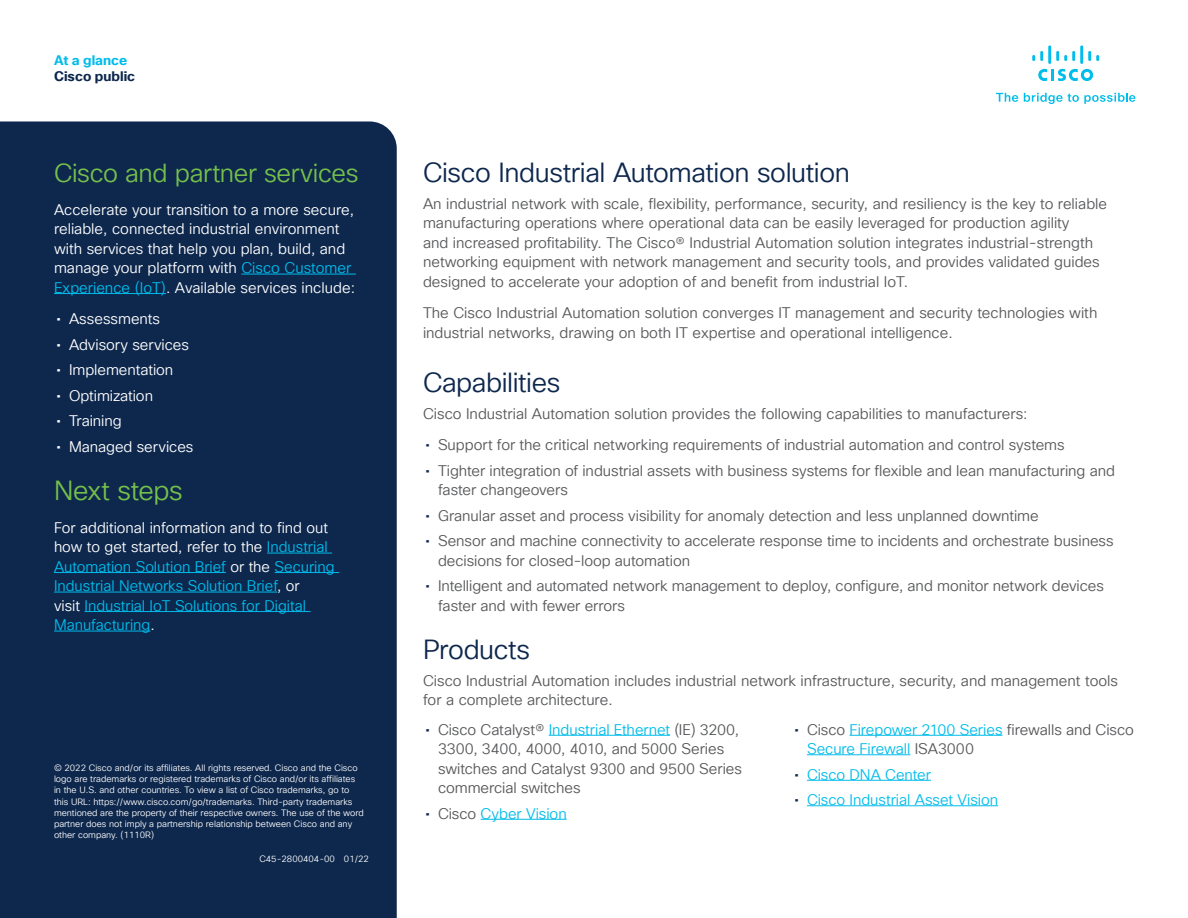
<style>
.page{position:relative;width:1188px;height:918px;background:#fff}
.page>*{position:absolute;margin:0;border:0;box-sizing:border-box;transform-origin:0 0}
.Subhead2_midnight_bl{font:27px "Cisco Sans TT Light";letter-spacing:-.015em;color:#0d274d}
.Subhead2_Green{font:27px "Cisco Sans TT Light";letter-spacing:-.015em;color:#74bf4b}
.Subhead2_Green-2{font:25.5px "Cisco Sans TT Light";letter-spacing:-.015em;color:#74bf4b}
.Body{font:15px/19.5px "Cisco Sans TT Light";color:#57585a}
.Body_White{font:15px/19.5px "Cisco Sans TT Light";color:#00bceb}
.Body_White-2{font:15px/19.5px "Cisco Sans TT Light";color:#fff}
.t1{font:700 13.5px "Cisco Sans TT";color:#0d274d}
.t2{font:700 13.5px "Cisco Sans TT";color:#00bceb}
.t3{font:9px/11.2px "Cisco Sans TT Light";color:#fff}
.s1{color:#00bceb}
.s2{font-family:"Cisco Sans TT"}
.s3{color:#fff}
.s4{font-family:"Cisco Sans TT";color:#0d274d}
.s5{color:#57585a}
</style>
<div class="page">
<svg style="left:996px;top:93px;width:22px;height:9px"></svg>
<svg style="left:1024px;top:93px;width:111px;height:11px"></svg>
<svg style="left:1038px;top:69px;width:55px;height:12px"></svg>
<svg style="left:1032px;top:51px;width:11px;height:10px"></svg>
<hr style="left:1048px;top:45px;width:3px;height:19px;background:#00bdeb">
<svg style="left:1056px;top:51px;width:19px;height:10px"></svg>
<hr style="left:1080px;top:45px;width:3px;height:19px;background:#00bdeb">
<svg style="left:1088px;top:51px;width:11px;height:10px"></svg>
<div style="left:0;top:122px;width:397px;height:796px;background:#0d274d"></div>
<hr style="left:241px;top:274px;width:115px;height:1px;background:#00bceb">
<hr style="left:54px;top:293px;width:112px;height:1px;background:#00bceb">
<hr style="left:267px;top:553px;width:65px;height:1px;background:#00bceb">
<hr style="left:54px;top:572px;width:172px;height:1px;background:#00bceb">
<hr style="left:275px;top:572px;width:64px;height:1px;background:#00bceb">
<hr style="left:54px;top:592px;width:223px;height:1px;background:#00bceb">
<hr style="left:85px;top:611px;width:226px;height:1px;background:#00bceb">
<hr style="left:54px;top:631px;width:96px;height:1px;background:#00bceb">
<hr style="left:549px;top:735px;width:121px;height:1px;background:#00bceb">
<hr style="left:481px;top:819px;width:86px;height:1px;background:#00bceb">
<hr style="left:850px;top:735px;width:152px;height:1px;background:#00bceb">
<hr style="left:807px;top:755px;width:103px;height:1px;background:#00bceb">
<hr style="left:807px;top:780px;width:124px;height:1px;background:#00bceb">
<hr style="left:807px;top:806px;width:191px;height:1px;background:#00bceb">
<p class="t2" style="left:54px;top:51px;width:75px">At a glance</p>
<p class="t1" style="left:54px;top:67px;width:83px">Cisco public</p>
<p class="Subhead2_Green-2" style="left:54px;top:156px;width:306px">Cisco and partner services</p>
<p class="Body_White-2" style="left:54px;top:200px;width:303px">Accelerate your transition to a more secure, reliable, connected industrial environment with services that help you plan, build, and manage your platform with <span class="s1">Cisco Customer Experience (IoT)</span>. Available services include:</p>
<p class="Body_White-2" style="left:56px;top:310px;width:105px"><span class="s2">•</span> Assessments</p>
<p class="Body_White-2" style="left:56px;top:335px;width:134px"><span class="s2">•</span> Advisory services</p>
<p class="Body_White-2" style="left:56px;top:361px;width:118px"><span class="s2">•</span> Implementation</p>
<p class="Body_White-2" style="left:56px;top:386px;width:98px"><span class="s2">•</span> Optimization</p>
<p class="Body_White-2" style="left:56px;top:412px;width:67px"><span class="s2">•</span> Training</p>
<p class="Body_White-2" style="left:56px;top:437px;width:139px"><span class="s2">•</span> Managed services</p>
<p class="Subhead2_Green" style="left:54px;top:473px;width:130px">Next steps</p>
<p class="Body_White" style="left:54px;top:518px;width:282px"><span class="s3">For additional information and to find out how to get started, refer to the</span> Industrial Automation Solution Brief <span class="s3">or the</span> Securing Industrial Networks Solution Brief<span class="s3">, or<br>visit</span> Industrial IoT Solutions for Digital Manufacturing<span class="s3">.</span></p>
<p class="t3" style="left:54px;top:762px;width:311px">© 2022 Cisco and/or its affiliates. All rights reserved. Cisco and the Cisco logo are trademarks or registered trademarks of Cisco and/or its affiliates in the U.S. and other countries. To view a list of Cisco trademarks, go to this URL: https://www.cisco.com/go/trademarks. Third-party trademarks mentioned are the property of their respective owners. The use of the word partner does not imply a partnership relationship between Cisco and any other company. (1110R)</p>
<p class="t3" style="left:259px;top:853px;width:111px">C45-2800404-00 01/22</p>
<p class="Subhead2_midnight_bl" style="left:423px;top:155px;width:428px">Cisco Industrial Automation solution</p>
<p class="Body" style="left:423px;top:194px;width:686px">An industrial network with scale, flexibility, performance, security, and resiliency is the key to reliable manufacturing operations where operational data can be easily leveraged for production agility<br>and increased profitability. The Cisco® Industrial Automation solution integrates industrial-strength networking equipment with network management and security tools, and provides validated guides designed to accelerate your adoption of and benefit from industrial IoT.</p>
<p class="Body" style="left:423px;top:304px;width:676px">The Cisco Industrial Automation solution converges IT management and security technologies with industrial networks, drawing on both IT expertise and operational intelligence.</p>
<p class="Subhead2_midnight_bl" style="left:423px;top:365px;width:139px">Capabilities</p>
<p class="Body" style="left:423px;top:404px;width:606px">Cisco Industrial Automation solution provides the following capabilities to manufacturers:</p>
<p class="Body" style="left:425px;top:436px;width:641px"><span class="s4">•</span> Support for the critical networking requirements of industrial automation and control systems</p>
<p class="Body" style="left:438px;top:461px;width:679px;text-indent:-13px"><span class="s4">•</span> Tighter integration of industrial assets with business systems for flexible and lean manufacturing and faster changeovers</p>
<p class="Body" style="left:425px;top:506px;width:615px"><span class="s4">•</span> Granular asset and process visibility for anomaly detection and less unplanned downtime</p>
<p class="Body" style="left:438px;top:532px;width:677px;text-indent:-13px"><span class="s4">•</span> Sensor and machine connectivity to accelerate response time to incidents and orchestrate business decisions for closed-loop automation</p>
<p class="Body" style="left:438px;top:577px;width:668px;text-indent:-13px"><span class="s4">•</span> Intelligent and automated network management to deploy, configure, and monitor network devices faster and with fewer errors</p>
<p class="Subhead2_midnight_bl" style="left:423px;top:632px;width:109px">Products</p>
<p class="Body" style="left:423px;top:671px;width:697px">Cisco Industrial Automation includes industrial network infrastructure, security, and management tools for a complete architecture.</p>
<p class="Body" style="left:438px;top:720px;width:306px;text-indent:-13px"><span class="s4">•</span> Cisco Catalyst® <span class="s1">Industrial Ethernet</span> (IE) 3200, 3300, 3400, 4000, 4010, and 5000 Series switches and Catalyst 9300 and 9500 Series commercial switches</p>
<p class="Body_White" style="left:425px;top:804px;width:143px"><span class="s4">•</span> <span class="s5">Cisco</span> Cyber Vision</p>
<p class="Body_White" style="left:807px;top:720px;width:328px;text-indent:-13px"><span class="s4">•</span> <span class="s5">Cisco</span> Firepower 2100 Series <span class="s5">firewalls and Cisco<br></span>Secure Firewall <span class="s5">ISA3000</span></p>
<p class="Body_White" style="left:794px;top:765px;width:138px"><span class="s4">•</span> Cisco DNA Center</p>
<p class="Body_White" style="left:794px;top:791px;width:205px"><span class="s4">•</span> Cisco Industrial Asset Vision</p>
</div>
